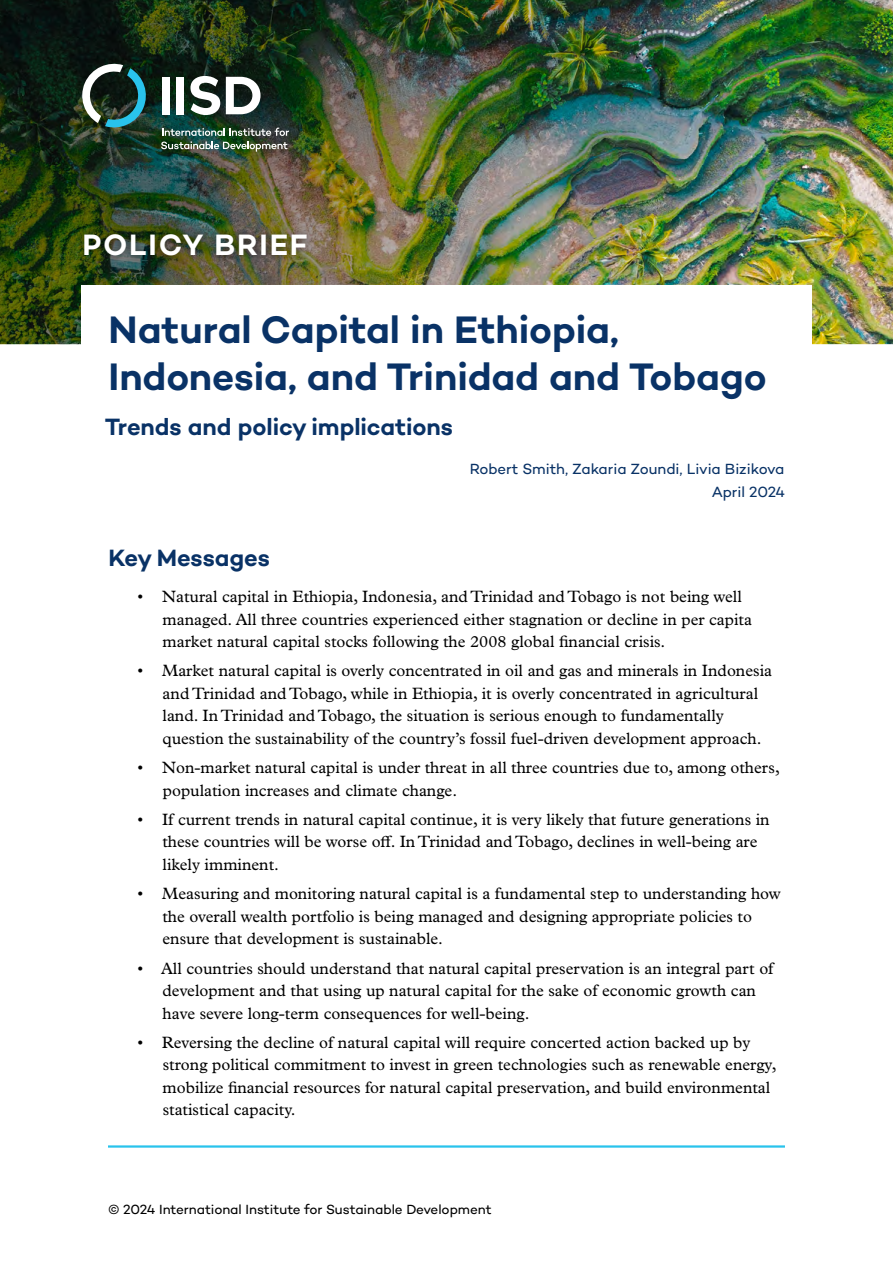
<style>
.page{position:relative;width:893px;height:1263px;background:#fff}
.page>*{position:absolute;margin:0;border:0;box-sizing:border-box;transform-origin:0 0}
.Cover-Title{font:600 39px/46.5px "Campton";letter-spacing:-.005em;color:#093266}
.t1{font:600 30px "Campton";letter-spacing:.06em;color:#fff}
.Cover-Subtitle{font:600 24px "Campton";letter-spacing:-.005em;color:#093266}
.t2{font:16.5px/22.5px "Plantin MT Pro";color:#000}
.Authors_Date{font:15px "Campton";letter-spacing:-.005em;color:#093266}
.t3{font:13.5px "Campton";letter-spacing:-.005em;color:#000}
</style>
<div class="page">
<img style="left:0;top:0;width:893px;height:344px">
<div style="left:77px;top:227px;width:237px;height:37px;background:#000;opacity:.6"></div>
<img style="left:82px;top:64px;width:68px;height:67px">
<img style="left:161px;top:128px;width:128px;height:24px">
<svg style="left:190px;top:76px;width:30px;height:39px"></svg>
<div style="left:162px;top:77px;width:8px;height:37px;background:#fff"></div>
<div style="left:176px;top:77px;width:8px;height:37px;background:#fff"></div>
<svg style="left:226px;top:77px;width:35px;height:37px"></svg>
<hr style="left:108px;top:1145px;width:677px;height:3px;background:#29c3ec">
<h2 class="t1" style="left:82px;top:226px;width:226px">POLICY BRIEF</h2>
<p class="Cover-Title" style="left:109px;top:306px;width:660px">Natural Capital in Ethiopia,<br>Indonesia, and Trinidad and Tobago</p>
<p class="Cover-Subtitle" style="left:105px;top:411px;width:350px">Trends and policy implications</p>
<p class="Authors_Date" style="left:470px;top:460px;width:316px">Robert Smith, Zakaria Zoundi, Livia Bizikova</p>
<p class="Authors_Date" style="left:712px;top:483px;width:75px">April 2024</p>
<h1 class="Cover-Subtitle" style="left:108px;top:543px;width:163px">Key Messages</h1>
<p class="t2" style="left:163px;top:585px;width:591px;text-indent:-25px">• Natural capital in Ethiopia, Indonesia, and Trinidad and Tobago is not being well managed. All three countries experienced either stagnation or decline in per capita market natural capital stocks following the 2008 global financial crisis.</p>
<p class="t2" style="left:162px;top:660px;width:611px;text-indent:-25px">• Market natural capital is overly concentrated in oil and gas and minerals in Indonesia and Trinidad and Tobago, while in Ethiopia, it is overly concentrated in agricultural land. In Trinidad and Tobago, the situation is serious enough to fundamentally question the sustainability of the country’s fossil fuel-driven development approach.</p>
<p class="t2" style="left:163px;top:756px;width:618px;text-indent:-25px">• Non-market natural capital is under threat in all three countries due to, among others, population increases and climate change.</p>
<p class="t2" style="left:162px;top:808px;width:609px;text-indent:-25px">• If current trends in natural capital continue, it is very likely that future generations in these countries will be worse off. In Trinidad and Tobago, declines in well-being are likely imminent.</p>
<p class="t2" style="left:162px;top:882px;width:620px;text-indent:-25px">• Measuring and monitoring natural capital is a fundamental step to understanding how the overall wealth portfolio is being managed and designing appropriate policies to ensure that development is sustainable.</p>
<p class="t2" style="left:163px;top:957px;width:612px;text-indent:-25px">• All countries should understand that natural capital preservation is an integral part of development and that using up natural capital for the sake of economic growth can have severe long-term consequences for well-being.</p>
<p class="t2" style="left:163px;top:1031px;width:615px;text-indent:-25px">• Reversing the decline of natural capital will require concerted action backed up by strong political commitment to invest in green technologies such as renewable energy, mobilize financial resources for natural capital preservation, and build environmental statistical capacity.</p>
<p class="t3" style="left:108px;top:1201px;width:385px">© 2024 International Institute for Sustainable Development</p>
</div>
